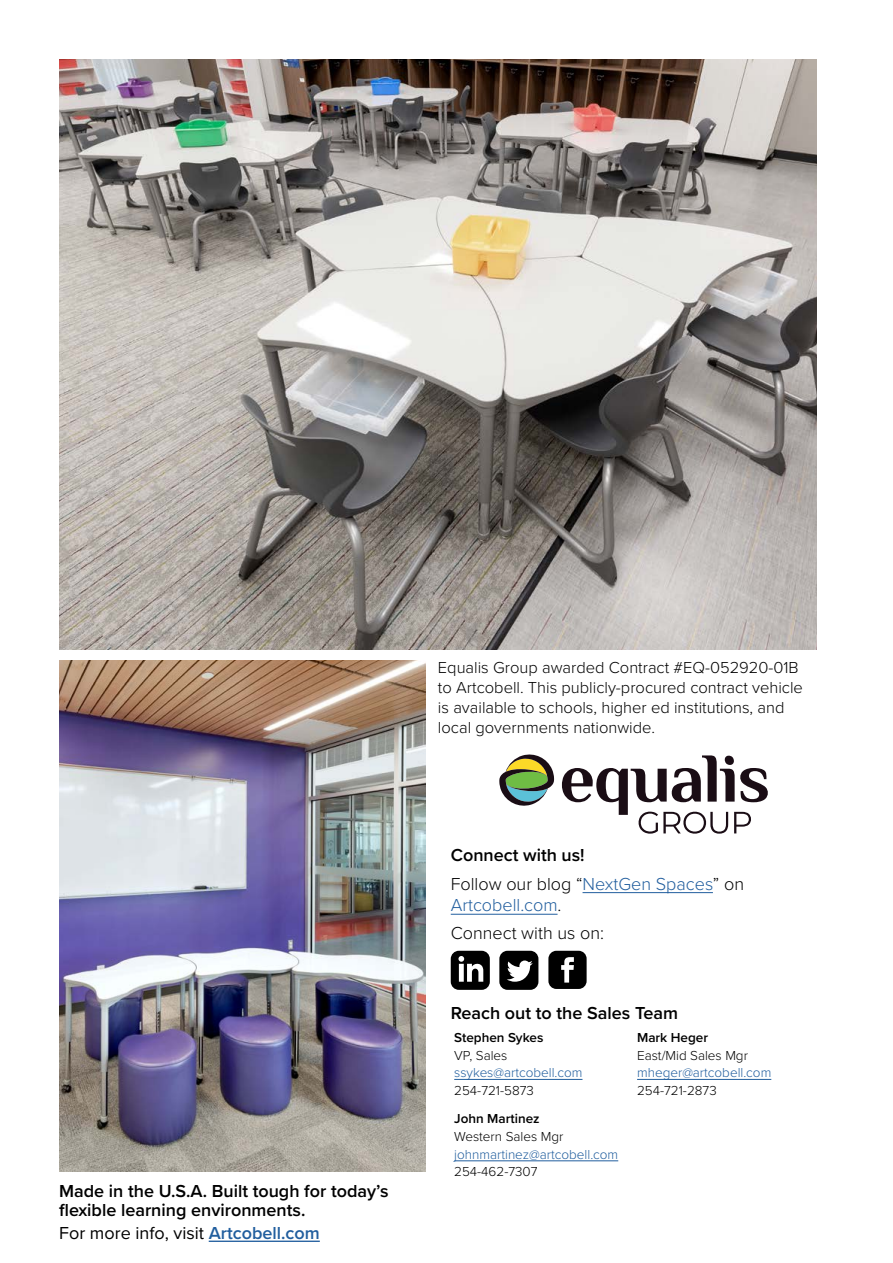
<style>
.page{position:relative;width:893px;height:1263px;background:#fff}
.page>*{position:absolute;margin:0;border:0;box-sizing:border-box;transform-origin:0 0}
.t1{font:600 18px/19.5px "Proxima Nova";color:#000}
.t2{font:300 18px/29.1px "Proxima Nova";color:#000}
.t3{font:18px "Proxima Nova";color:#000}
.t4{font:300 16.5px/19.8px "Proxima Nova";color:#000}
.t5{font:300 13.5px "Proxima Nova";color:#000}
.t6{font:300 13.5px "Proxima Nova";color:#215e9e}
.t7{font:600 13.5px "Proxima Nova";color:#000}
.s1{font-weight:600;color:#215e9e}
.s2{font-weight:600}
.s3{color:#215e9e}
</style>
<div class="page">
<hr style="left:209px;top:1240px;width:111px;height:2px;background:#215e9e">
<img style="left:60px;top:660px;width:365px;height:511px">
<img style="left:60px;top:60px;width:756px;height:589px">
<hr style="left:583px;top:892px;width:130px;height:1px;background:#215e9e">
<hr style="left:451px;top:914px;width:107px;height:1px;background:#215e9e">
<svg style="left:562px;top:755px;width:206px;height:79px"></svg>
<svg style="left:499px;top:754px;width:55px;height:52px"></svg>
<hr style="left:454px;top:1079px;width:128px;height:1px;background:#215e9e">
<hr style="left:637px;top:1079px;width:134px;height:1px;background:#215e9e">
<hr style="left:454px;top:1160px;width:164px;height:1px;background:#215e9e">
<svg style="left:548px;top:951px;width:39px;height:38px"></svg>
<svg style="left:451px;top:951px;width:39px;height:39px"></svg>
<svg style="left:499px;top:951px;width:39px;height:39px"></svg>
<p class="t1" style="left:59px;top:1180px;width:331px">Made in the U.S.A. Built tough for today’s flexible learning environments.</p>
<p class="t3" style="left:59px;top:1219px;width:262px">For more info, visit <span class="s1">Artcobell.com</span></p>
<p class="t4" style="left:438px;top:657px;width:366px">Equalis Group awarded Contract #EQ-052920-01B to Artcobell. This publicly-procured contract vehicle is available to schools, higher ed institutions, and local governments nationwide.</p>
<p class="t2" style="left:451px;top:839px;width:295px"><span class="s2">Connect with us!<br></span>Follow our blog “<span class="s3">NextGen Spaces</span>” on</p>
<p class="t2" style="left:451px;top:890px;width:155px;line-height:27.6px"><span class="s3">Artcobell.com</span>.<br>Connect with us on:</p>
<p class="t1" style="left:451px;top:1002px;width:229px">Reach out to the Sales Team</p>
<p class="t7" style="left:454px;top:1027px;width:91px">Stephen Sykes</p>
<p class="t7" style="left:637px;top:1027px;width:73px">Mark Heger</p>
<p class="t5" style="left:454px;top:1045px;width:55px">VP, Sales</p>
<p class="t5" style="left:637px;top:1045px;width:112px">East/Mid Sales Mgr</p>
<p class="t6" style="left:454px;top:1062px;width:130px">ssykes@artcobell.com</p>
<p class="t6" style="left:637px;top:1062px;width:136px">mheger@artcobell.com</p>
<p class="t5" style="left:454px;top:1080px;width:81px">254-721-5873</p>
<p class="t5" style="left:637px;top:1080px;width:81px">254-721-2873</p>
<p class="t7" style="left:454px;top:1109px;width:87px">John Martinez</p>
<p class="t5" style="left:454px;top:1126px;width:111px">Western Sales Mgr</p>
<p class="t6" style="left:454px;top:1144px;width:165px">johnmartinez@artcobell.com</p>
<p class="t5" style="left:454px;top:1162px;width:85px">254-462-7307</p>
</div>
